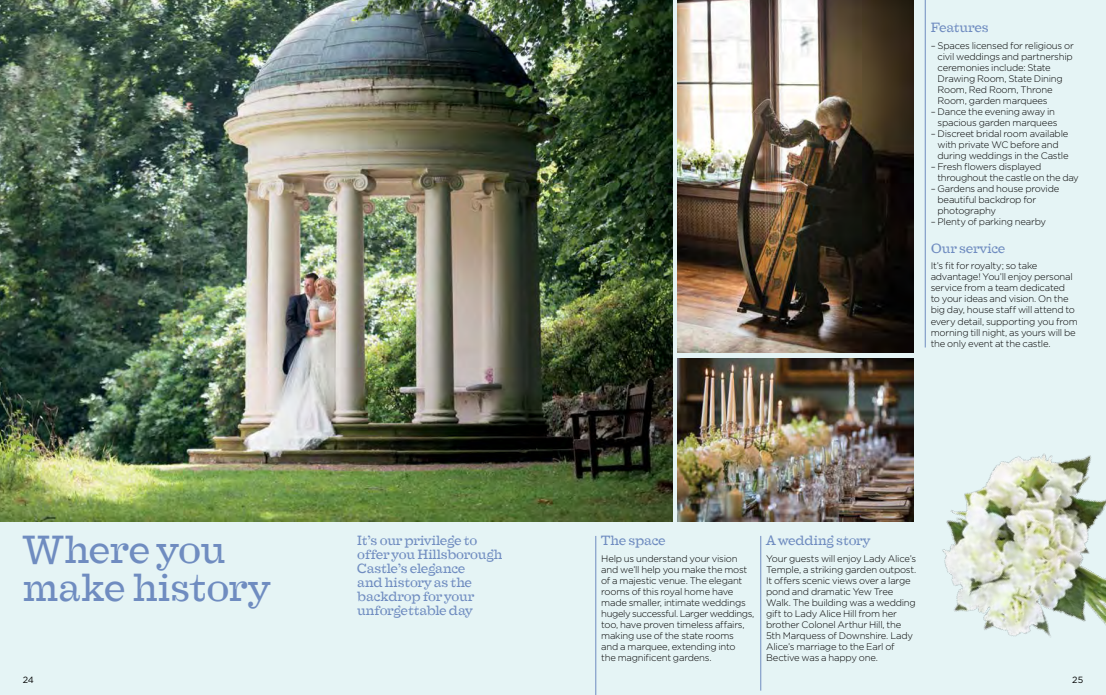
<style>
.page{position:relative;width:1106px;height:695px;background:#fff}
.page>*{position:absolute;margin:0;border:0;box-sizing:border-box;transform-origin:0 0}
.A_head_Farao{font:38px/38px "Farao";letter-spacing:-.01em;color:#6f8cc0}
.C_head_Farao{font:13px/14px "Farao";letter-spacing:-.015em;color:#6f8cc0}
.Body_text_light{font:300 9.5px/11px "Gotham";letter-spacing:-.025em;color:#000}
.t1{font:9px "Gotham";color:#000}
</style>
<div class="page">
<div style="left:0;top:0;width:1106px;height:694px;background:#e5f4f5"></div>
<hr style="left:760px;top:536px;width:1px;height:154px;background:#6f8cc0">
<img style="left:677px;top:0;width:236px;height:352px">
<img style="left:0;top:0;width:672px;height:522px">
<hr style="left:925px;top:0;width:1px;height:347px;background:#6f8cc0">
<hr style="left:595px;top:536px;width:1px;height:158px;background:#6f8cc0">
<img style="left:677px;top:358px;width:236px;height:164px">
<img style="left:874px;top:371px;width:232px;height:267px">
<p class="A_head_Farao" style="left:23px;top:535px;width:248px">Where you make history</p>
<p class="t1" style="left:23px;top:674px;width:13px">24</p>
<p class="C_head_Farao" style="left:930px;top:22px;width:59px">Features</p>
<p class="Body_text_light" style="left:937px;top:40px;width:138px;text-indent:-7px">– Spaces licensed for religious or civil weddings and partnership ceremonies include: State<br>Drawing Room, State Dining<br>Room, Red Room, Throne<br>Room, garden marquees</p>
<p class="Body_text_light" style="left:930px;top:106px;width:128px;text-align:right">– Dance the evening away in spacious garden marquees</p>
<p class="Body_text_light" style="left:937px;top:128px;width:133px;text-indent:-7px">– Discreet bridal room available with private WC before and during weddings in the Castle</p>
<p class="Body_text_light" style="left:937px;top:161px;width:143px;text-indent:-7px">– Fresh flowers displayed throughout the castle on the day</p>
<p class="Body_text_light" style="left:937px;top:183px;width:123px;text-indent:-7px">– Gardens and house provide beautiful backdrop for photography</p>
<p class="Body_text_light" style="left:930px;top:216px;width:117px">– Plenty of parking nearby</p>
<p class="C_head_Farao" style="left:930px;top:243px;width:76px">Our service</p>
<p class="Body_text_light" style="left:930px;top:260px;width:148px">It’s fit for royalty; so take advantage! You’ll enjoy personal service from a team dedicated<br>to your ideas and vision. On the big day, house staff will attend to every detail, supporting you from morning till night, as yours will be the only event at the castle.</p>
<p class="C_head_Farao" style="left:357px;top:535px;width:147px">It’s our privilege to offer you Hillsborough<br>Castle’s elegance<br>and history as the backdrop for your unforgettable day</p>
<p class="C_head_Farao" style="left:766px;top:535px;width:105px">A wedding story</p>
<p class="C_head_Farao" style="left:601px;top:535px;width:66px">The space</p>
<p class="Body_text_light" style="left:601px;top:552px;width:155px">Help us understand your vision and we’ll help you make the most of a majestic venue. The elegant rooms of this royal home have made smaller, intimate weddings hugely successful. Larger weddings, too, have proven timeless affairs, making use of the state rooms<br>and a marquee, extending into<br>the magnificent gardens.</p>
<p class="Body_text_light" style="left:766px;top:552px;width:152px">Your guests will enjoy Lady Alice’s<br>Temple, a striking garden outpost.<br>It offers scenic views over a large pond and dramatic Yew Tree<br>Walk. The building was a wedding gift to Lady Alice Hill from her brother Colonel Arthur Hill, the<br>5th Marquess of Downshire. Lady<br>Alice’s marriage to the Earl of<br>Bective was a happy one.</p>
<p class="t1" style="left:1072px;top:674px;width:13px">25</p>
</div>
